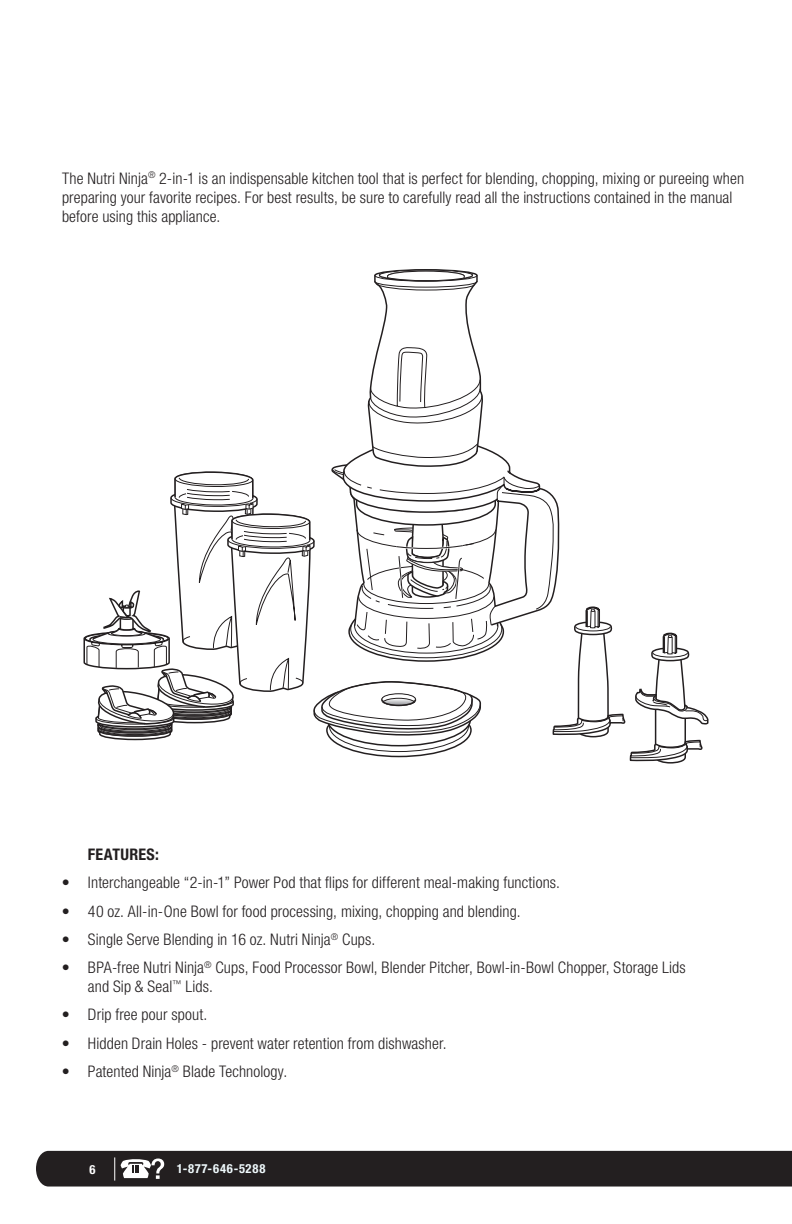
<style>
.page{position:relative;width:792px;height:1224px;background:#fff}
.page>*{position:absolute;margin:0;border:0;box-sizing:border-box;transform-origin:0 0}
.t1{font:300 condensed 16px/19.2px "Helvetica Neue LT Std";letter-spacing:.01em;color:#231f20}
.t2{font:700 condensed 16px "Helvetica Neue LT Std";letter-spacing:.02em;color:#231f20}
.t3{font:700 condensed 12.6px "Helvetica Neue LT Std";letter-spacing:.06em;color:#eef8fb}
.t4{font:700 condensed 12.6px "Helvetica Neue LT Std";color:#fff}
</style>
<div class="page">
<div style="left:36px;top:1151px;width:756px;height:36px;background:#231f20"></div>
<svg style="left:83px;top:269px;width:626px;height:495px"></svg>
<p class="t1" style="left:62px;top:168px;width:684px">The Nutri Ninja<sup>®</sup> 2-in-1 is an indispensable kitchen tool that is perfect for blending, chopping, mixing or pureeing when preparing your favorite recipes. For best results, be sure to carefully read all the instructions contained in the manual before using this appliance.</p>
<p class="t2" style="left:88px;top:845px;width:73px">FEATURES:</p>
<p class="t1" style="left:62px;top:873px;width:500px">• Interchangeable “2-in-1” Power Pod that flips for different meal-making functions.</p>
<p class="t1" style="left:62px;top:901px;width:460px">• 40 oz. All-in-One Bowl for food processing, mixing, chopping and blending.</p>
<p class="t1" style="left:62px;top:929px;width:315px">• Single Serve Blending in 16 oz. Nutri Ninja<sup>®</sup> Cups.</p>
<p class="t1" style="left:88px;top:958px;width:599px;text-indent:-26px">• BPA-free Nutri Ninja<sup>®</sup> Cups, Food Processor Bowl, Blender Pitcher, Bowl-in-Bowl Chopper, Storage Lids and Sip &amp; Seal<sup>™</sup> Lids.</p>
<p class="t1" style="left:62px;top:1005px;width:147px">• Drip free pour spout.</p>
<p class="t1" style="left:62px;top:1033px;width:386px">• Hidden Drain Holes - prevent water retention from dishwasher.</p>
<p class="t1" style="left:62px;top:1062px;width:227px">• Patented Ninja<sup>®</sup> Blade Technology.</p>
<p class="t4" style="left:89px;top:1161px;width:8px">6</p>
<p class="t3" style="left:177px;top:1161px;width:90px">1-877-646-5288</p>
</div>
